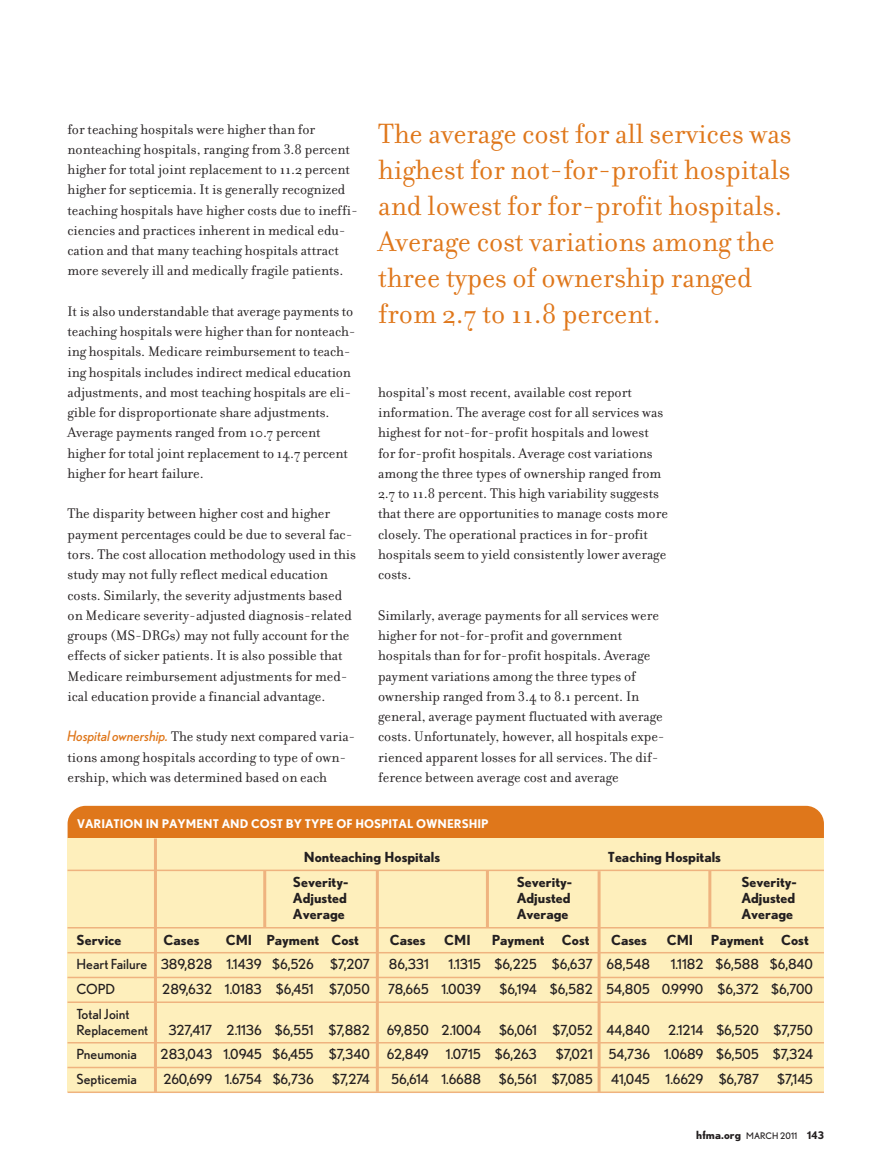
<style>
.page{position:relative;width:878px;height:1175px;background:#fff}
.page>*{position:absolute;margin:0;border:0;box-sizing:border-box;transform-origin:0 0}
.t1{font:30px/36px "Filosofia";color:#df771b}
.t2{font:15px/20.2px "Filosofia";color:#231f20}
.t3{font:13.8px/15.8px "Nobel";color:#231f20}
.t4{font:700 13.8px "Nobel";color:#231f20}
.t5{font:13.8px "Nobel";letter-spacing:-.02em;color:#231f20}
.t6{font:13.8px "Nobel";letter-spacing:-.025em;color:#231f20}
.t7{font:700 12px "Nobel";color:#fff}
.t8{font:9px "Nobel";letter-spacing:.01em;color:#231f20}
.s1{font-family:"Nobel";font-style:italic;font-size:14.25px;color:#df771b}
.s2{font-weight:700;font-size:11.25px}
.s3{font-weight:700;font-size:10.5px}
</style>
<div class="page">
<div style="left:68px;top:806px;width:755px;height:78px;background:#df771b;border-radius:18px"></div>
<div style="left:68px;top:838px;width:755px;height:254px;background:#feefbc"></div>
<hr style="left:68px;top:869px;width:756px;height:2px;background:#efb37f">
<hr style="left:68px;top:927px;width:756px;height:1px;background:#efb37f">
<hr style="left:68px;top:952px;width:756px;height:1px;background:#efb37f">
<hr style="left:68px;top:976px;width:756px;height:2px;background:#efb37f">
<hr style="left:68px;top:1001px;width:756px;height:2px;background:#efb37f">
<hr style="left:68px;top:1042px;width:756px;height:1px;background:#efb37f">
<hr style="left:68px;top:1066px;width:756px;height:2px;background:#efb37f">
<hr style="left:68px;top:1091px;width:756px;height:2px;background:#efb37f">
<hr style="left:154px;top:838px;width:3px;height:254px;background:#efb37f">
<hr style="left:708px;top:870px;width:3px;height:57px;background:#efb37f">
<hr style="left:597px;top:871px;width:3px;height:221px;background:#efb37f">
<hr style="left:376px;top:870px;width:3px;height:221px;background:#efb37f">
<hr style="left:486px;top:871px;width:3px;height:56px;background:#efb37f">
<hr style="left:263px;top:870px;width:3px;height:57px;background:#efb37f">
<h1 class="t1" style="left:378px;top:114px;width:415px">The average cost for all services was highest for not-for-profit hospitals and lowest for for-profit hospitals.<br>Average cost variations among the three types of ownership ranged from 2.7 to 11.8 percent.</h1>
<p class="t2" style="left:67px;top:118px;width:292px">for teaching hospitals were higher than for nonteaching hospitals, ranging from 3.8 percent higher for total joint replacement to 11.2 percent higher for septicemia. It is generally recognized teaching hospitals have higher costs due to ineffi&shy;ciencies and practices inherent in medical edu&shy;cation and that many teaching hospitals attract more severely ill and medically fragile patients.</p>
<p class="t2" style="left:67px;top:300px;width:289px">It is also understandable that average payments to teaching hospitals were higher than for nonteach&shy;ing hospitals. Medicare reimbursement to teach&shy;ing hospitals includes indirect medical education adjustments, and most teaching hospitals are eli&shy;gible for disproportionate share adjustments.<br>Average payments ranged from 10.7 percent higher for total joint replacement to 14.7 percent higher for heart failure.</p>
<p class="t2" style="left:67px;top:503px;width:290px">The disparity between higher cost and higher payment percentages could be due to several fac&shy;tors. The cost allocation methodology used in this study may not fully reflect medical education costs. Similarly, the severity adjustments based on Medicare severity-adjusted diagnosis-related groups (MS-DRGs) may not fully account for the effects of sicker patients. It is also possible that Medicare reimbursement adjustments for med&shy;ical education provide a financial advantage.</p>
<p class="t2" style="left:68px;top:726px;width:289px"><span class="s1">Hospital ownership.</span> The study next compared varia&shy;tions among hospitals according to type of own&shy;ership, which was determined based on each</p>
<p class="t2" style="left:378px;top:381px;width:291px">hospital’s most recent, available cost report information. The average cost for all services was highest for not-for-profit hospitals and lowest for for-profit hospitals. Average cost variations among the three types of ownership ranged from 2.7 to 11.8 percent. This high variability suggests that there are opportunities to manage costs more closely. The operational practices in for-profit hospitals seem to yield consistently lower average costs.</p>
<p class="t2" style="left:378px;top:604px;width:288px">Similarly, average payments for all services were higher for not-for-profit and government hospitals than for for-profit hospitals. Average payment variations among the three types of ownership ranged from 3.4 to 8.1 percent. In general, average payment fluctuated with average costs. Unfortunately, however, all hospitals expe&shy;rienced apparent losses for all services. The dif&shy;ference between average cost and average</p>
<p class="t7" style="left:77px;top:816px;width:413px">VARIATION IN PAYMENT AND COST BY TYPE OF HOSPITAL OWNERSHIP</p>
<p class="t4" style="left:304px;top:849px;width:138px">Nonteaching Hospitals</p>
<p class="t4" style="left:608px;top:849px;width:115px">Teaching Hospitals</p>
<p class="t4" style="left:293px;top:874px;width:57px">Severity-</p>
<p class="t4" style="left:516px;top:874px;width:57px">Severity-</p>
<p class="t4" style="left:741px;top:874px;width:57px">Severity-</p>
<p class="t4" style="left:293px;top:890px;width:55px">Adjusted</p>
<p class="t4" style="left:516px;top:890px;width:55px">Adjusted</p>
<p class="t4" style="left:741px;top:890px;width:55px">Adjusted</p>
<p class="t4" style="left:293px;top:906px;width:53px">Average</p>
<p class="t4" style="left:516px;top:906px;width:53px">Average</p>
<p class="t4" style="left:741px;top:906px;width:53px">Average</p>
<p class="t4" style="left:76px;top:931px;width:47px">Service</p>
<p class="t4" style="left:164px;top:931px;width:37px">Cases</p>
<p class="t4" style="left:226px;top:931px;width:135px">CMI Payment Cost</p>
<p class="t4" style="left:390px;top:931px;width:37px">Cases</p>
<p class="t4" style="left:444px;top:931px;width:28px">CMI</p>
<p class="t4" style="left:492px;top:931px;width:99px">Payment Cost</p>
<p class="t4" style="left:611px;top:931px;width:37px">Cases</p>
<p class="t4" style="left:666px;top:931px;width:28px">CMI</p>
<p class="t4" style="left:711px;top:931px;width:99px">Payment Cost</p>
<p class="t3" style="left:76px;top:956px;width:295px">Heart Failure 389,828 1.1439 $6,526 $7,207</p>
<p class="t3" style="left:389px;top:956px;width:41px">86,331</p>
<p class="t3" style="left:448px;top:956px;width:203px">1.1315 $6,225 $6,637 68,548</p>
<p class="t3" style="left:670px;top:956px;width:144px">1.1182 $6,588 $6,840</p>
<p class="t3" style="left:76px;top:981px;width:40px">COPD</p>
<p class="t3" style="left:162px;top:981px;width:209px">289,632 1.0183 $6,451 $7,050</p>
<p class="t3" style="left:388px;top:981px;width:95px">78,665 1.0039</p>
<p class="t3" style="left:499px;top:981px;width:315px">$6,194 $6,582 54,805 0.9990 $6,372 $6,700</p>
<p class="t3" style="left:76px;top:1006px;width:73px">Total Joint<br>Replacement</p>
<p class="t3" style="left:168px;top:1021px;width:314px">327,417 2.1136 $6,551 $7,882 69,850 2.1004</p>
<p class="t3" style="left:499px;top:1021px;width:152px">$6,061 $7,052 44,840</p>
<p class="t3" style="left:668px;top:1021px;width:146px">2.1214 $6,520 $7,750</p>
<p class="t3" style="left:76px;top:1046px;width:62px">Pneumonia</p>
<p class="t3" style="left:161px;top:1046px;width:378px">283,043 1.0945 $6,455 $7,340 62,849 1.0715 $6,263</p>
<p class="t3" style="left:555px;top:1046px;width:259px">$7,021 54,736 1.0689 $6,505 $7,324</p>
<p class="t3" style="left:76px;top:1071px;width:62px">Septicemia</p>
<p class="t5" style="left:163px;top:1071px;width:152px">260,699 1.6754 $6,736</p>
<p class="t3" style="left:332px;top:1071px;width:39px">$7,274</p>
<p class="t3" style="left:391px;top:1071px;width:91px">56,614 1.6688</p>
<p class="t3" style="left:499px;top:1071px;width:95px">$6,561 $7,085</p>
<p class="t6" style="left:611px;top:1071px;width:149px">41,045 1.6629 $6,787</p>
<p class="t3" style="left:777px;top:1071px;width:37px">$7,145</p>
<p class="t8" style="left:696px;top:1130px;width:129px"><span class="s2">hfma.org</span> MARCH 2011 <span class="s3">143</span></p>
</div>
